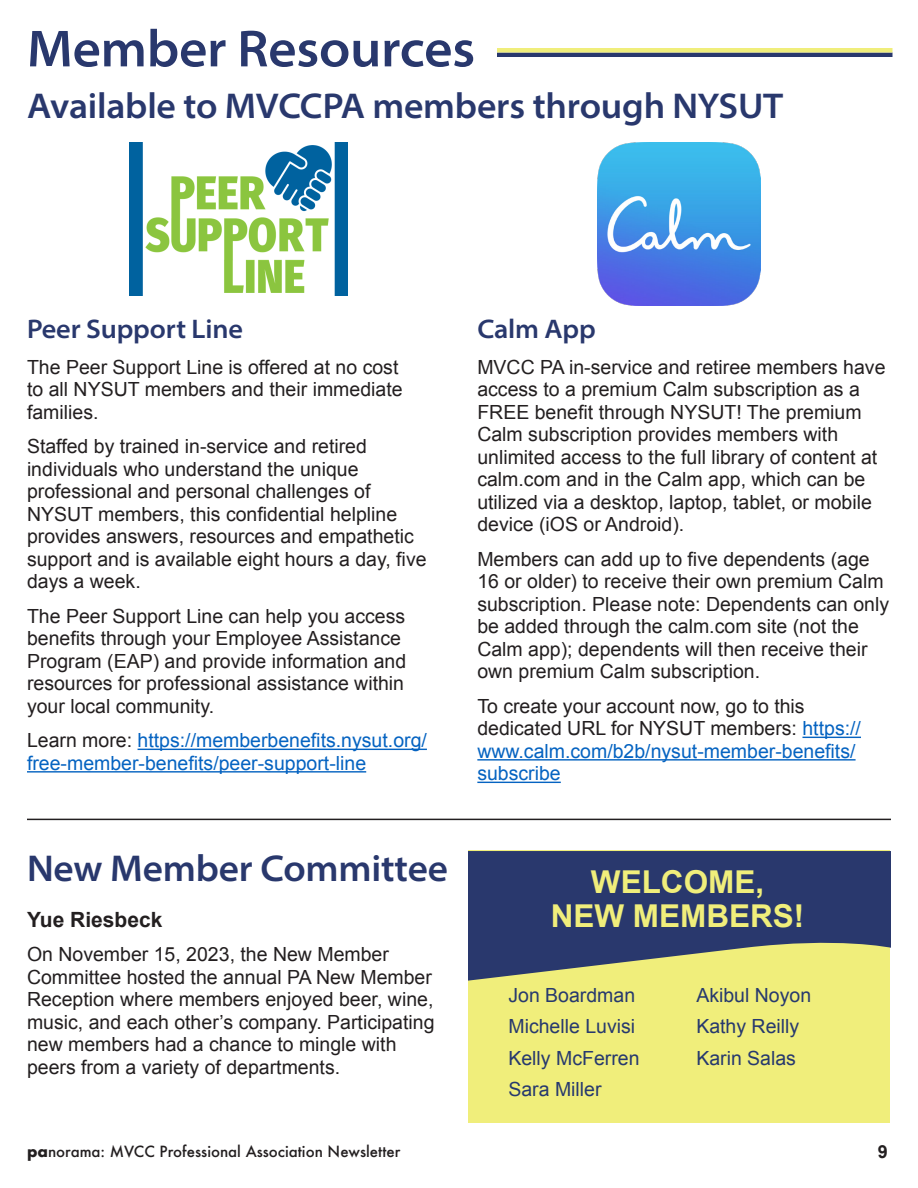
<style>
.page{position:relative;width:918px;height:1188px;background:#fff}
.page>*{position:absolute;margin:0;border:0;box-sizing:border-box;transform-origin:0 0}
.Headline_-_Large{font:52.5px "Myriad Variable Concept";letter-spacing:-.005em;color:#29386d}
.Headline_-_Large-2{font:37.5px "Myriad Variable Concept";letter-spacing:-.005em;color:#29386d}
.Headline_-_Small{font:36px "Myriad Variable Concept";letter-spacing:-.005em;color:#29386d}
.t1{font:700 31.5px/34px "Arial";color:#f0ee7b;text-align:center}
.Member_Profile_Job_Title{font:27px "Myriad Variable Concept";letter-spacing:-.005em;color:#29386d}
.Byline{font:700 21px "Arial";color:#231f20}
.Article_body{font:19.5px/22.5px "Arial";color:#231f20}
.Article_body-2{font:19.5px/22.5px "Arial";color:#0563c1}
.List_-_New_Members{font:19.5px "Arial";color:#27396e}
.t2{font:700 18px "Arial";color:#231f20}
.t3{font:500 15px "Futura";color:#231f20}
.s1{color:#231f20}
.s2{color:#0563c1}
.s3{font-weight:700}
</style>
<div class="page">
<div style="left:28px;top:52px;width:864px;height:5px;background:#29386d"></div>
<hr style="left:28px;top:48px;width:864px;height:4px;background:#f0ee7b">
<div style="left:468px;top:850px;width:421px;height:273px;background:#f0ee7b"></div>
<svg style="left:468px;top:851px;width:423px;height:130px;fill:#29386d"></svg>
<div style="left:27px;top:27px;width:470px;height:62px;background:#fff"></div>
<hr style="left:138px;top:749px;width:289px;height:1px;background:#0563c1">
<hr style="left:27px;top:771px;width:339px;height:2px;background:#0563c1">
<hr style="left:802px;top:737px;width:59px;height:1px;background:#0563c1">
<hr style="left:477px;top:759px;width:379px;height:2px;background:#0563c1">
<hr style="left:477px;top:782px;width:84px;height:1px;background:#0563c1">
<img style="left:130px;top:143px;width:218px;height:152px">
<img style="left:597px;top:143px;width:163px;height:163px">
<hr style="left:27px;top:819px;width:864px;height:1px;background:#231f20">
<p class="Headline_-_Large" style="left:27px;top:18px;width:450px">Member Resources</p>
<p class="Headline_-_Small" style="left:27px;top:85px;width:758px">Available to MVCCPA members through NYSUT</p>
<p class="Member_Profile_Job_Title" style="left:27px;top:313px;width:218px">Peer Support Line</p>
<p class="Article_body" style="left:27px;top:356px;width:377px">The Peer Support Line is offered at no cost to all NYSUT members and their immediate families.</p>
<p class="Article_body" style="left:27px;top:435px;width:401px">Staffed by trained in-service and retired individuals who understand the unique professional and personal challenges of NYSUT members, this confidential helpline provides answers, resources and empathetic support and is available eight hours a day, five days a week.</p>
<p class="Article_body" style="left:27px;top:605px;width:381px">The Peer Support Line can help you access benefits through your Employee Assistance Program (EAP) and provide information and resources for professional assistance within your local community.</p>
<p class="Article_body-2" style="left:27px;top:729px;width:401px"><span class="s1">Learn more:</span> https://memberbenefits.nysut.org/ free-member-benefits/peer-support-line</p>
<p class="Headline_-_Large-2" style="left:27px;top:847px;width:422px">New Member Committee</p>
<p class="Byline" style="left:27px;top:906px;width:137px">Yue Riesbeck</p>
<p class="Article_body" style="left:27px;top:943px;width:409px">On November 15, 2023, the New Member Committee hosted the annual PA New Member Reception where members enjoyed beer, wine, music, and each other’s company. Participating new members had a chance to mingle with peers from a variety of departments.</p>
<p class="Member_Profile_Job_Title" style="left:477px;top:313px;width:120px">Calm App</p>
<p class="Article_body" style="left:477px;top:356px;width:410px">MVCC PA in-service and retiree members have access to a premium Calm subscription as a FREE benefit through NYSUT! The premium Calm subscription provides members with unlimited access to the full library of content at calm.com and in the Calm app, which can be utilized via a desktop, laptop, tablet, or mobile device (iOS or Android).</p>
<p class="Article_body" style="left:477px;top:548px;width:413px">Members can add up to five dependents (age 16 or older) to receive their own premium Calm subscription. Please note: Dependents can only be added through the calm.com site (not the Calm app); dependents will then receive their own premium Calm subscription.</p>
<p class="Article_body" style="left:477px;top:695px;width:385px">To create your account now, go to this dedicated URL for NYSUT members: <span class="s2">https:// www.calm.com/b2b/nysut-member-benefits/ subscribe</span></p>
<p class="t1" style="left:551px;top:866px;width:255px">WELCOME,<br>NEW MEMBERS!</p>
<p class="List_-_New_Members" style="left:508px;top:983px;width:128px">Jon Boardman</p>
<p class="List_-_New_Members" style="left:508px;top:1014px;width:128px">Michelle Luvisi</p>
<p class="List_-_New_Members" style="left:508px;top:1045px;width:133px">Kelly McFerren</p>
<p class="List_-_New_Members" style="left:508px;top:1076px;width:95px">Sara Miller</p>
<p class="List_-_New_Members" style="left:696px;top:983px;width:116px">Akibul Noyon</p>
<p class="List_-_New_Members" style="left:696px;top:1014px;width:104px">Kathy Reilly</p>
<p class="List_-_New_Members" style="left:696px;top:1045px;width:101px">Karin Salas</p>
<p class="t3" style="left:27px;top:1141px;width:375px"><span class="s3">pa</span>norama: MVCC Professional Association Newsletter</p>
<p class="t2" style="left:878px;top:1140px;width:12px">9</p>
</div>
